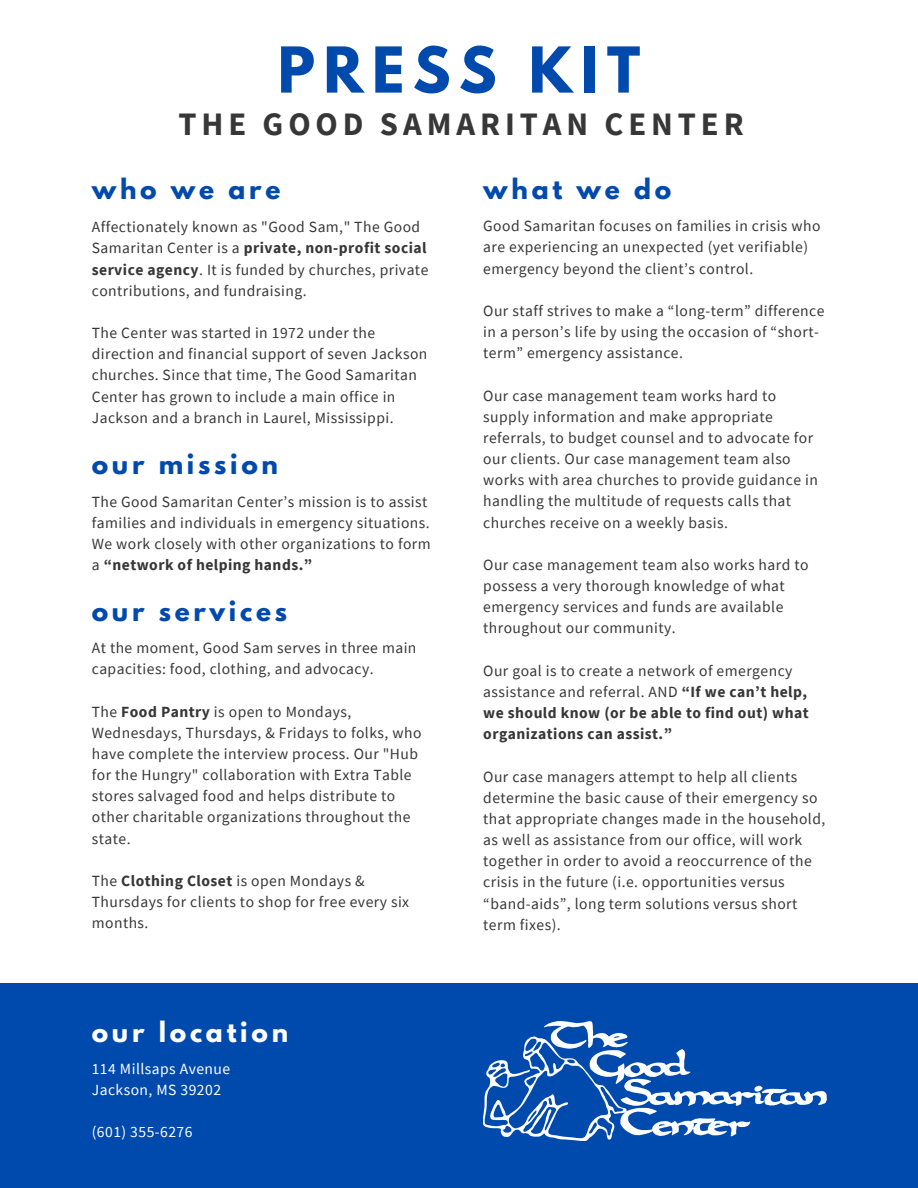
<style>
.page{position:relative;width:918px;height:1188px;background:#fff}
.page>*{position:absolute;margin:0;border:0;box-sizing:border-box;transform-origin:0 0}
.t1{font:700 56.1px "League Spartan";letter-spacing:.15em;color:#004aad}
.t2{font:700 32.7px "Source Sans Pro";letter-spacing:.15em;color:#373737}
.t3{font:700 24.9px "League Spartan";letter-spacing:.15em;color:#004aad}
.t4{font:700 24.9px "League Spartan";letter-spacing:.15em;color:#fff}
.t5{font:15.6px/21.1px "Source Sans Pro";letter-spacing:.03em;color:#373737}
.t6{font:700 15.6px/21.1px "Source Sans Pro";letter-spacing:.03em;color:#373737}
.t7{font:15.6px "Source Sans Pro";letter-spacing:.03em;color:#fff}
.s1{font-weight:700}
.s2{font-weight:400}
</style>
<div class="page">
<div style="left:0;top:983px;width:918px;height:205px;background:#004aad"></div>
<img style="left:483px;top:1021px;width:343px;height:120px">
<p class="t1" style="left:278px;top:42px;width:364px">PRESS KIT</p>
<p class="t2" style="left:178px;top:103px;width:567px">THE GOOD SAMARITAN CENTER</p>
<p class="t3" style="left:92px;top:177px;width:190px">who we are</p>
<p class="t5" style="left:92px;top:216px;width:338px">Affectionately known as "Good Sam," The Good Samaritan Center is a <span class="s1">private, non-profit social service agency</span>. It is funded by churches, private contributions, and fundraising.</p>
<p class="t5" style="left:92px;top:322px;width:337px">The Center was started in 1972 under the direction and financial support of seven Jackson churches. Since that time, The Good Samaritan Center has grown to include a main office in Jackson and a branch in Laurel, Mississippi.</p>
<p class="t3" style="left:92px;top:452px;width:188px">our mission</p>
<p class="t5" style="left:92px;top:491px;width:340px">The Good Samaritan Center’s mission is to assist families and individuals in emergency situations.<br>We work closely with other organizations to form a <span class="s1">“network of helping hands.”</span></p>
<p class="t3" style="left:92px;top:599px;width:197px">our services</p>
<p class="t5" style="left:92px;top:637px;width:326px">At the moment, Good Sam serves in three main capacities: food, clothing, and advocacy.</p>
<p class="t5" style="left:92px;top:701px;width:331px">The <span class="s1">Food Pantry</span> is open to Mondays, Wednesdays, Thursdays, &amp; Fridays to folks, who have complete the interview process. Our "Hub for the Hungry" collaboration with Extra Table stores salvaged food and helps distribute to other charitable organizations throughout the state.</p>
<p class="t5" style="left:92px;top:870px;width:319px">The <span class="s1">Clothing Closet</span> is open Mondays &amp;<br>Thursdays for clients to shop for free every six months.</p>
<p class="t4" style="left:92px;top:1020px;width:198px">our location</p>
<p class="t7" style="left:92px;top:1058px;width:140px">114 Millsaps Avenue</p>
<p class="t7" style="left:92px;top:1080px;width:131px">Jackson, MS 39202</p>
<p class="t7" style="left:92px;top:1122px;width:102px">(601) 355-6276</p>
<p class="t3" style="left:483px;top:177px;width:190px">what we do</p>
<p class="t5" style="left:483px;top:215px;width:339px">Good Samaritan focuses on families in crisis who are experiencing an unexpected (yet verifiable) emergency beyond the client’s control.</p>
<p class="t5" style="left:483px;top:300px;width:343px">Our staff strives to make a “long-term” difference in a person’s life by using the occasion of “short&shy;term” emergency assistance.</p>
<p class="t5" style="left:483px;top:384px;width:336px">Our case management team works hard to supply information and make appropriate referrals, to budget counsel and to advocate for our clients. Our case management team also works with area churches to provide guidance in handling the multitude of requests calls that churches receive on a weekly basis.</p>
<p class="t5" style="left:483px;top:554px;width:327px">Our case management team also works hard to possess a very thorough knowledge of what emergency services and funds are available throughout our community.</p>
<p class="t6" style="left:483px;top:660px;width:327px"><span class="s2">Our goal is to create a network of emergency assistance and referral. AND</span> “If we can’t help, we should know (or be able to find out) what organizations can assist.”</p>
<p class="t5" style="left:483px;top:765px;width:344px">Our case managers attempt to help all clients determine the basic cause of their emergency so that appropriate changes made in the household, as well as assistance from our office, will work together in order to avoid a reoccurrence of the crisis in the future (i.e. opportunities versus “band-aids”, long term solutions versus short term fixes).</p>
</div>
